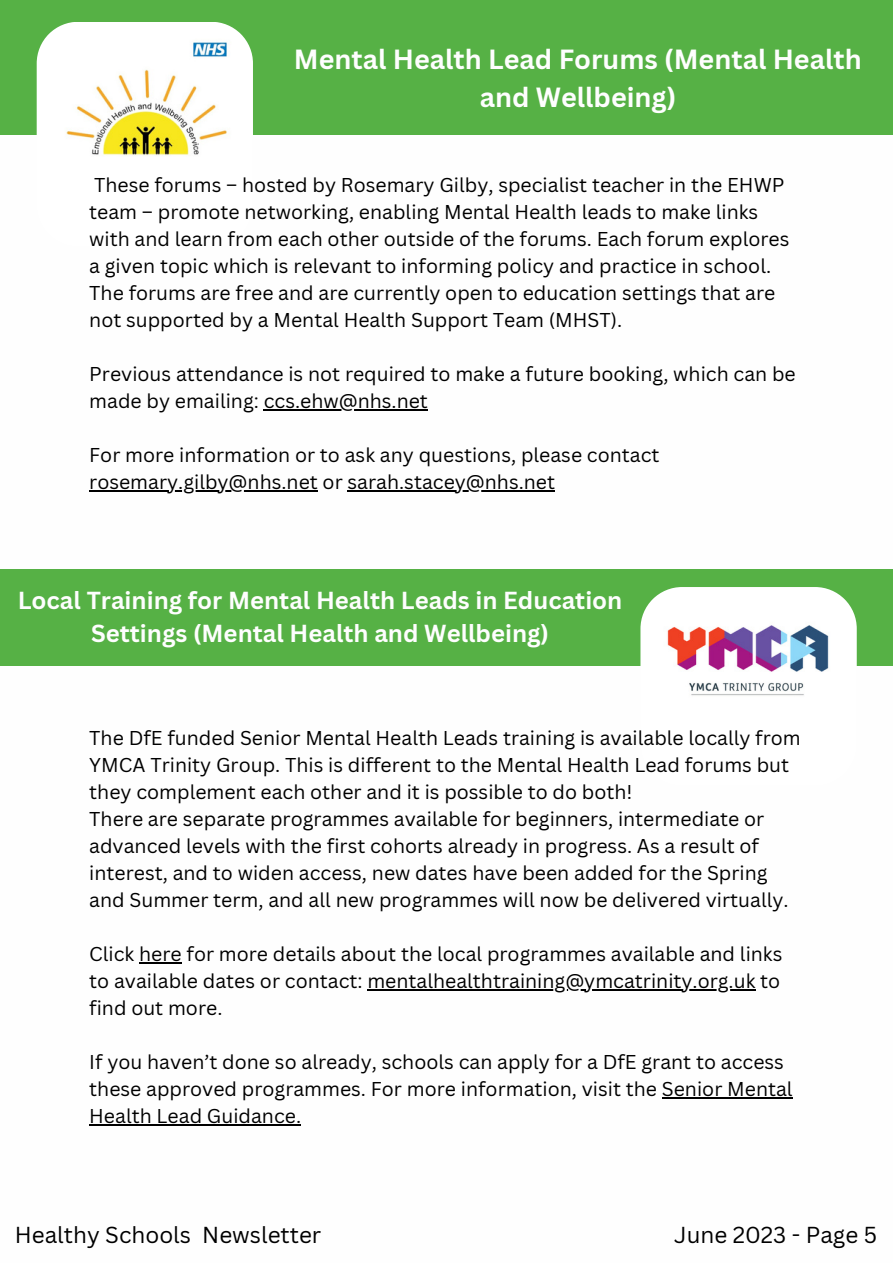
<style>
.page{position:relative;width:893px;height:1264px;background:#fff}
.page>*{position:absolute;margin:0;border:0;box-sizing:border-box;transform-origin:0 0}
.t1{font:700 27px/37px "Canva Sans";color:#fefefe;text-align:center}
.t2{font:700 24px/32.5px "Canva Sans";color:#fefefe;text-align:center}
.t3{font:22.5px "Canva Sans";color:#000}
.t4{font:19.5px/27px "Canva Sans";color:#000}
</style>
<div class="page">
<div style="left:0;top:0;width:892px;height:135px;background:#56b145"></div>
<svg style="left:37px;top:22px;width:216px;height:113px;background:#eef7ec"></svg>
<img style="left:61px;top:35px;width:171px;height:121px">
<hr style="left:264px;top:409px;width:164px;height:1px;background:#000">
<hr style="left:89px;top:490px;width:229px;height:1px;background:#000">
<hr style="left:347px;top:490px;width:208px;height:1px;background:#000">
<div style="left:0;top:569px;width:892px;height:96px;background:#56b145"></div>
<svg style="left:640px;top:587px;width:216px;height:79px;background:#eaf5e8"></svg>
<img style="left:654px;top:609px;width:188px;height:87px">
<hr style="left:139px;top:962px;width:43px;height:1px;background:#000">
<hr style="left:367px;top:989px;width:388px;height:1px;background:#000">
<hr style="left:661px;top:1097px;width:131px;height:1px;background:#000">
<hr style="left:89px;top:1124px;width:212px;height:1px;background:#000">
<p class="t1" style="left:294px;top:40px;width:569px">Mental Health Lead Forums (Mental Health and Wellbeing)</p>
<p class="t4" style="left:89px;top:171px;width:701px">These forums – hosted by Rosemary Gilby, specialist teacher in the EHWP team – promote networking, enabling Mental Health leads to make links with and learn from each other outside of the forums. Each forum explores a given topic which is relevant to informing policy and practice in school.</p>
<p class="t4" style="left:89px;top:279px;width:687px">The forums are free and are currently open to education settings that are not supported by a Mental Health Support Team (MHST).</p>
<p class="t4" style="left:89px;top:360px;width:708px">Previous attendance is not required to make a future booking, which can be made by emailing: ccs.ehw@nhs.net</p>
<p class="t4" style="left:89px;top:441px;width:571px">For more information or to ask any questions, please contact rosemary.gilby@nhs.net or sarah.stacey@nhs.net</p>
<p class="t2" style="left:18px;top:583px;width:606px">Local Training for Mental Health Leads in Education<br>Settings (Mental Health and Wellbeing)</p>
<p class="t4" style="left:89px;top:724px;width:713px">The DfE funded Senior Mental Health Leads training is available locally from<br>YMCA Trinity Group. This is different to the Mental Health Lead forums but they complement each other and it is possible to do both!</p>
<p class="t4" style="left:89px;top:805px;width:700px">There are separate programmes available for beginners, intermediate or advanced levels with the first cohorts already in progress. As a result of interest, and to widen access, new dates have been added for the Spring and Summer term, and all new programmes will now be delivered virtually.</p>
<p class="t4" style="left:89px;top:940px;width:694px;text-align:justify">Click here for more details about the local programmes available and links to available dates or contact: mentalhealthtraining@ymcatrinity.org.uk to find out more.</p>
<p class="t4" style="left:89px;top:1047px;width:704px">If you haven’t done so already, schools can apply for a DfE grant to access these approved programmes. For more information, visit the Senior Mental<br>Health Lead Guidance.</p>
<p class="t3" style="left:15px;top:1218px;width:308px">Healthy Schools Newsletter</p>
<p class="t3" style="left:674px;top:1218px;width:204px">June 2023 - Page 5</p>
</div>
